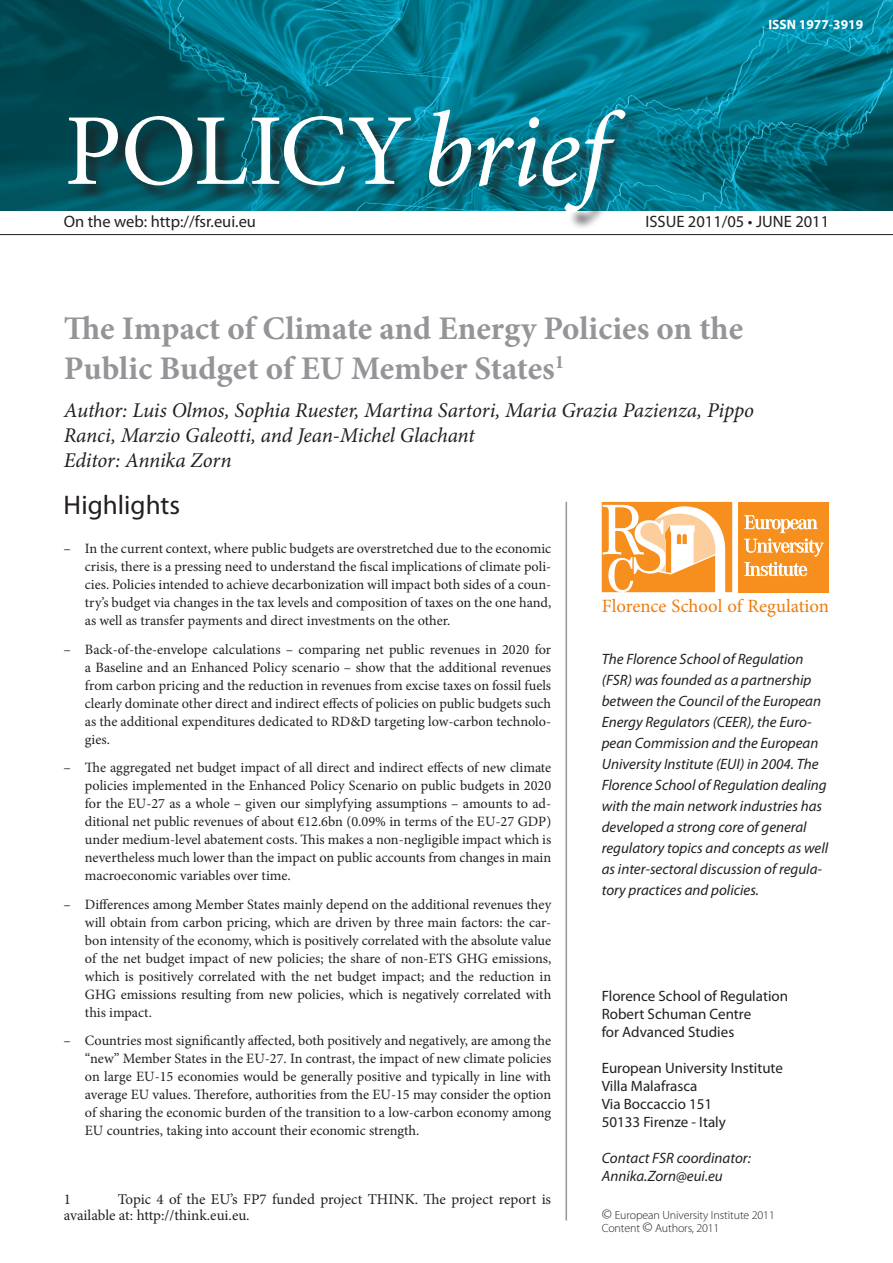
<style>
.page{position:relative;width:893px;height:1263px;background:#fff}
.page>*{position:absolute;margin:0;border:0;box-sizing:border-box;transform-origin:0 0}
.t1{font:102px "Minion Pro";letter-spacing:-.01em;color:#fff}
.t2{font:700 33px/39.6px "Minion Pro";color:#939598}
.t3{font:27px "Myriad Pro";color:#231f20}
.t4{font:italic 21px/25.2px "Minion Pro";letter-spacing:-.01em;color:#231f20}
.Box_title{font:18.75px "Minion Pro";color:#ef7b0b}
.t5{font:16.5px "Myriad Pro";color:#231f20}
.t6{font:italic 15px/21px "Myriad Pro";color:#231f20}
.t7{font:15px/18px "Myriad Pro";color:#231f20}
.Footnote_text{font:15px/16.5px "Minion Pro";color:#231f20}
.text_indent{font:14.25px/18px "Minion Pro";color:#231f20;text-align:justify}
.Highlights{font:700 13.5px "Myriad Pro";color:#fff}
.Box_title-2{font:300 11.85px "Myriad Pro";letter-spacing:-.01em;color:#231f20}
.Box_title-3{font:300 11.7px "Myriad Pro";letter-spacing:-.01em;color:#231f20}
.s1{font-style:italic;font-size:106.2px}
.s2{font-size:14.7px}
</style>
<div class="page">
<div style="left:739px;top:502px;width:90px;height:90px;background:#f68f1e"></div>
<img style="left:0;top:0;width:893px;height:210px">
<div style="left:71px;top:118px;width:358px;height:86px;background:#231f20;opacity:.75"></div>
<div style="left:432px;top:112px;width:212px;height:118px;background:#231f20;opacity:.75"></div>
<hr style="left:0;top:234px;width:893px;height:1px;background:#231f20">
<hr style="left:566px;top:502px;width:1px;height:718px;background:#939598">
<svg style="left:602px;top:502px;width:130px;height:90px"></svg>
<svg style="left:744px;top:515px;width:80px;height:61px"></svg>
<p class="Highlights" style="left:768px;top:17px;width:96px">ISSN 1977-3919</p>
<p class="t1" style="left:64px;top:83px;width:546px">POLICY<span class="s1">brief</span></p>
<p class="t5" style="left:64px;top:212px;width:194px">On the web: http://fsr.eui.eu</p>
<p class="t5" style="left:645px;top:212px;width:185px">ISSUE 2011/05 • JUNE 2011</p>
<p class="t2" style="left:64px;top:309px;width:681px">The Impact of Climate and Energy Policies on the<br>Public Budget of EU Member States<sup>1</sup></p>
<p class="t4" style="left:64px;top:398px;width:692px">Author: Luis Olmos, Sophia Ruester, Martina Sartori, Maria Grazia Pazienza, Pippo<br>Ranci, Marzio Galeotti, and Jean-Michel Glachant</p>
<p class="t4" style="left:64px;top:448px;width:169px">Editor: Annika Zorn</p>
<p class="t3" style="left:64px;top:490px;width:118px">Highlights</p>
<p class="text_indent" style="left:85px;top:540px;width:468px;text-indent:-21px">– In the current context, where public budgets are overstretched due to the economic crisis, there is a pressing need to understand the fiscal implications of climate poli&shy;cies. Policies intended to achieve decarbonization will impact both sides of a coun&shy;try’s budget via changes in the tax levels and composition of taxes on the one hand, as well as transfer payments and direct investments on the other.</p>
<p class="text_indent" style="left:85px;top:640px;width:468px;text-indent:-21px">– Back-of-the-envelope calculations – comparing net public revenues in 2020 for a Baseline and an Enhanced Policy scenario – show that the additional revenues from carbon pricing and the reduction in revenues from excise taxes on fossil fuels clearly dominate other direct and indirect effects of policies on public budgets such as the additional expenditures dedicated to RD&amp;D targeting low-carbon technolo&shy;gies.</p>
<p class="text_indent" style="left:85px;top:759px;width:468px;text-indent:-21px">– The aggregated net budget impact of all direct and indirect effects of new climate policies implemented in the Enhanced Policy Scenario on public budgets in 2020 for the EU-27 as a whole – given our simplyfying assumptions – amounts to ad&shy;ditional net public revenues of about €12.6bn (0.09% in terms of the EU-27 GDP) under medium-level abatement costs. This makes a non-negligible impact which is nevertheless much lower than the impact on public accounts from changes in main macroeconomic variables over time.</p>
<p class="text_indent" style="left:85px;top:895px;width:468px;text-indent:-21px">– Differences among Member States mainly depend on the additional revenues they will obtain from carbon pricing, which are driven by three main factors: the car&shy;bon intensity of the economy, which is positively correlated with the absolute value of the net budget impact of new policies; the share of non-ETS GHG emissions, which is positively correlated with the net budget impact; and the reduction in GHG emissions resulting from new policies, which is negatively correlated with this impact.</p>
<p class="text_indent" style="left:85px;top:1032px;width:468px;text-indent:-21px">– Countries most significantly affected, both positively and negatively, are among the “new” Member States in the EU-27. In contrast, the impact of new climate policies on large EU-15 economies would be generally positive and typically in line with average EU values. Therefore, authorities from the EU-15 may consider the option of sharing the economic burden of the transition to a low-carbon economy among EU countries, taking into account their economic strength.</p>
<p class="Footnote_text" style="left:64px;top:1191px;width:489px;text-indent:54px">Topic 4 of the EU’s FP7 funded project THINK. The project report is available at: http://think.eui.eu.</p>
<p class="Footnote_text" style="left:64px;top:1191px;width:9px">1</p>
<p class="Box_title" style="left:602px;top:593px;width:229px">Florence School of Regulation</p>
<p class="t6" style="left:602px;top:649px;width:228px">The Florence School of Regulation (FSR) was founded as a partnership between the Council of the European Energy Regulators (CEER), the Euro&shy;pean Commission and the European University Institute (EUI) in 2004. The Florence School of Regulation dealing with the main network industries has developed a strong core of general regulatory topics and concepts as well as inter-sectoral discussion of regula&shy;tory practices and policies.</p>
<p class="t7" style="left:602px;top:987px;width:188px">Florence School of Regulation</p>
<p class="t7" style="left:602px;top:1005px;width:151px">Robert Schuman Centre for Advanced Studies</p>
<p class="t7" style="left:602px;top:1059px;width:183px">European University Institute</p>
<p class="t7" style="left:602px;top:1077px;width:97px">Villa Malafrasca</p>
<p class="t7" style="left:602px;top:1095px;width:112px">Via Boccaccio 151</p>
<p class="t7" style="left:602px;top:1113px;width:126px">50133 Firenze - Italy</p>
<p class="t6" style="left:602px;top:1148px;width:151px">Contact FSR coordinator:</p>
<p class="t6" style="left:602px;top:1166px;width:123px">Annika.Zorn@eui.eu</p>
<p class="Box_title-2" style="left:602px;top:1221px;width:119px">Content <span class="s2">©</span> Authors, 2011</p>
<p class="Box_title-3" style="left:602px;top:1208px;width:175px"><span class="s2">©</span> European University Institute 2011</p>
</div>
